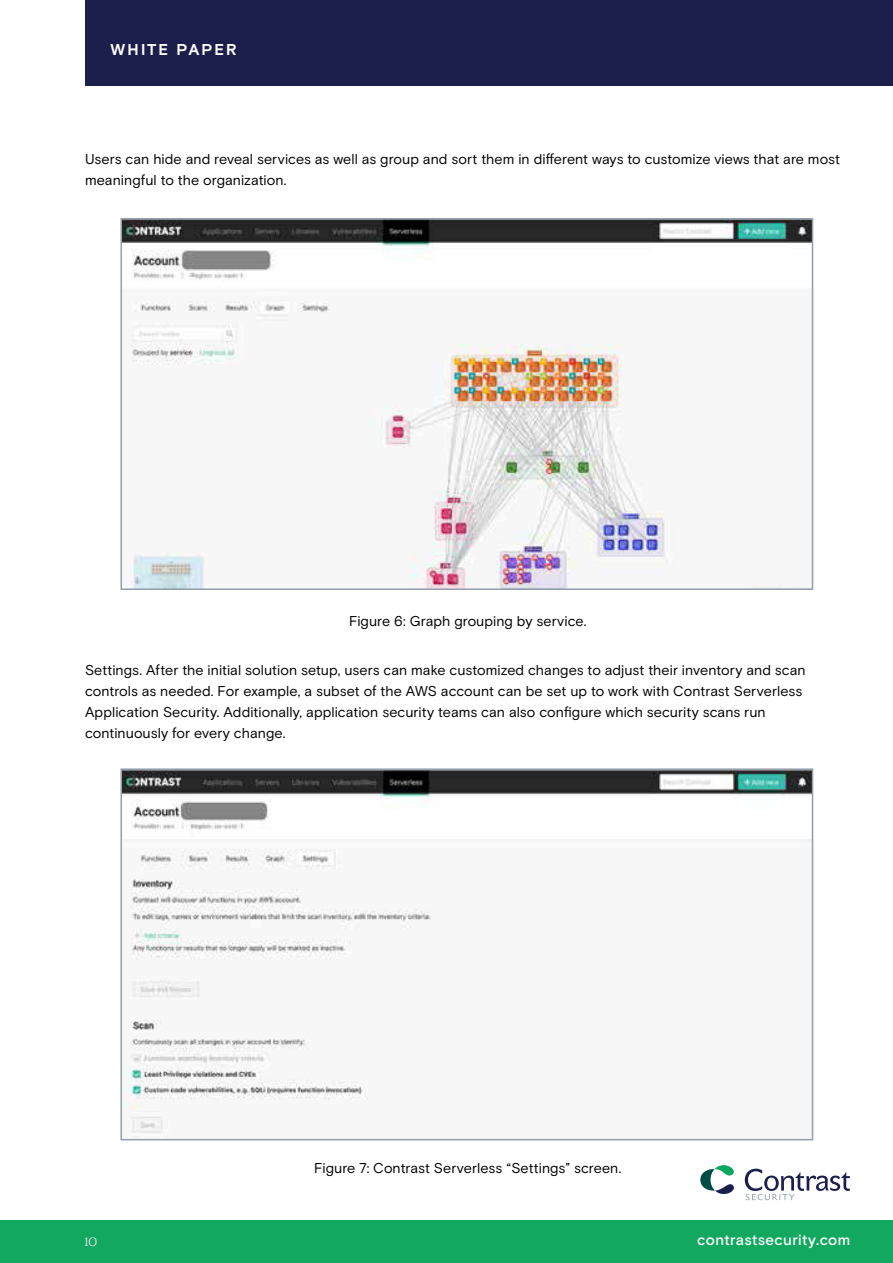
<style>
.page{position:relative;width:893px;height:1263px;background:#fff}
.page>*{position:absolute;margin:0;border:0;box-sizing:border-box;transform-origin:0 0}
.t1{font:700 15.75px "Basis Grotesque Pro";letter-spacing:.125em;color:#fff}
.t2{font:500 15px "Basis Grotesque Pro";letter-spacing:.025em;color:#fff}
.t3{font:14.25px/21px "Basis Grotesque Pro";letter-spacing:.005em;color:#000}
.t4{font:12px "Simula";color:#ebeced}
</style>
<div class="page">
<div style="left:85px;top:0;width:808px;height:85px;background:#1c1f4b"></div>
<div style="left:0;top:1220px;width:893px;height:43px;background:#13a85f"></div>
<svg style="left:745px;top:1169px;width:104px;height:31px"></svg>
<svg style="left:701px;top:1165px;width:33px;height:29px"></svg>
<img style="left:124px;top:221px;width:686px;height:366px">
<div style="left:121px;top:218px;width:692px;height:372px;border:2px solid #939dab"></div>
<img style="left:124px;top:771px;width:686px;height:366px">
<div style="left:121px;top:768px;width:692px;height:372px;border:2px solid #939dab"></div>
<p class="t1" style="left:111px;top:40px;width:128px">WHITE PAPER</p>
<p class="t3" style="left:85px;top:149px;width:757px">Users can hide and reveal services as well as group and sort them in different ways to customize views that are most meaningful to the organization.</p>
<p class="t3" style="left:349px;top:610px;width:239px">Figure 6: Graph grouping by service.</p>
<p class="t3" style="left:85px;top:660px;width:722px">Settings. After the initial solution setup, users can make customized changes to adjust their inventory and scan controls as needed. For example, a subset of the AWS account can be set up to work with Contrast Serverless Application Security. Additionally, application security teams can also configure which security scans run continuously for every change.</p>
<p class="t3" style="left:314px;top:1158px;width:309px">Figure 7: Contrast Serverless “Settings” screen.</p>
<p class="t4" style="left:84px;top:1234px;width:14px">10</p>
<p class="t2" style="left:697px;top:1231px;width:155px">contrastsecurity.com</p>
</div>
